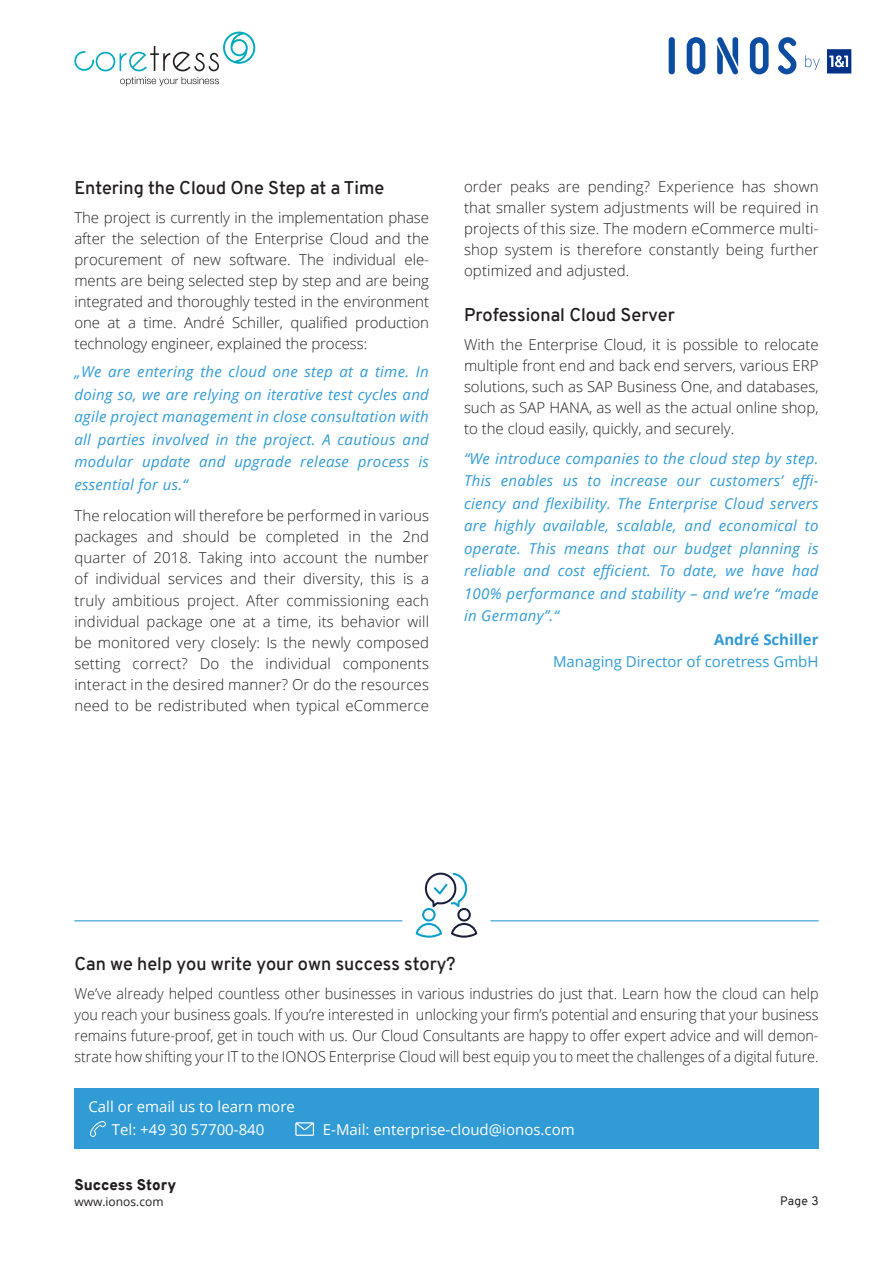
<style>
.page{position:relative;width:893px;height:1263px;background:#fff}
.page>*{position:absolute;margin:0;border:0;box-sizing:border-box;transform-origin:0 0}
.paragraph_headline{font:600 18px "Overpass";color:#231f20}
.standard_text_cont{font:300 15px/21px "Open Sans";color:#231f20;text-align:justify}
.quotes{font:italic 15px/22.5px "Open Sans";letter-spacing:.02em;color:#319bd6;text-align:justify}
.standard_text_cont-2{font:300 15px/21px "Open Sans";color:#231f20;text-align:justify;scale:.96 1}
.t1{font:15px/22.5px "Open Sans";color:#fff;text-align:center}
.quote_owner_positi{font:15px "Open Sans";color:#319bd6}
.quote_owner_name{font:700 15px "Open Sans";color:#319bd6}
.t2{font:900 15px "Overpass";color:#231f20}
.t3{font:12px "Open Sans";color:#231f20}
.t4{font:12px "Overpass";color:#231f20}
</style>
<div class="page">
<svg style="left:120px;top:77px;width:99px;height:9px"></svg>
<svg style="left:74px;top:32px;width:181px;height:39px"></svg>
<svg style="left:778px;top:37px;width:19px;height:37px"></svg>
<svg style="left:750px;top:37px;width:19px;height:37px"></svg>
<svg style="left:717px;top:37px;width:21px;height:37px"></svg>
<svg style="left:687px;top:37px;width:18px;height:37px"></svg>
<svg style="left:669px;top:37px;width:6px;height:37px"></svg>
<svg style="left:805px;top:55px;width:15px;height:15px"></svg>
<svg style="left:827px;top:49px;width:25px;height:25px"></svg>
<svg style="left:827px;top:49px;width:24px;height:24px"></svg>
<hr style="left:74px;top:920px;width:328px;height:1px;background:#319bd6">
<hr style="left:491px;top:920px;width:328px;height:1px;background:#319bd6">
<svg style="left:416px;top:872px;width:61px;height:66px"></svg>
<div style="left:74px;top:1088px;width:745px;height:60px;background:#319bd6"></div>
<p class="paragraph_headline" style="left:74px;top:175px;width:311px">Entering the Cloud One Step at a Time</p>
<p class="standard_text_cont" style="left:74px;top:207px;width:356px">The project is currently in the implementation phase after the selection of the Enterprise Cloud and the procurement of new software. The individual ele&shy;ments are being selected step by step and are being integrated and thoroughly tested in the environment one at a time. André Schiller, qualified production technology engineer, explained the process:</p>
<p class="quotes" style="left:74px;top:360px;width:356px">„We are entering the cloud one step at a time. In doing so, we are relying on iterative test cycles and agile project management in close consultation with all parties involved in the project. A cautious and modular update and upgrade release process is essential for us.“</p>
<p class="standard_text_cont" style="left:74px;top:505px;width:356px">The relocation will therefore be performed in various packages and should be completed in the 2nd quarter of 2018. Taking into account the number of individual services and their diversity, this is a truly ambitious project. After commissioning each individual package one at a time, its behavior will be monitored very closely: Is the newly composed setting correct? Do the individual components interact in the desired manner? Or do the resources need to be redistributed when typical eCommerce</p>
<p class="standard_text_cont" style="left:464px;top:176px;width:356px">order peaks are pending? Experience has shown that smaller system adjustments will be required in projects of this size. The modern eCommerce multi&shy;shop system is therefore constantly being further optimized and adjusted.</p>
<p class="paragraph_headline" style="left:464px;top:302px;width:212px">Professional Cloud Server</p>
<p class="standard_text_cont" style="left:464px;top:334px;width:356px">With the Enterprise Cloud, it is possible to relocate multiple front end and back end servers, various ERP solutions, such as SAP Business One, and databases, such as SAP HANA, as well as the actual online shop, to the cloud easily, quickly, and securely.</p>
<p class="quotes" style="left:464px;top:447px;width:356px">“We introduce companies to the cloud step by step.<br>This enables us to increase our customers’ effi&shy;ciency and flexibility. The Enterprise Cloud servers are highly available, scalable, and economical to operate. This means that our budget planning is reliable and cost efficient. To date, we have had 100% performance and stability – and we’re “made in Germany”.“</p>
<p class="quote_owner_name" style="left:714px;top:628px;width:106px">André Schiller</p>
<p class="quote_owner_positi" style="left:553px;top:651px;width:267px">Managing Director of coretress GmbH</p>
<p class="paragraph_headline" style="left:74px;top:951px;width:383px">Can we help you write your own success story?</p>
<p class="standard_text_cont-2" style="left:74px;top:982px;width:777px">We’ve already helped countless other businesses in various industries do just that. Learn how the cloud can help you reach your business goals. If you’re interested in unlocking your firm’s potential and ensuring that your business remains future-proof, get in touch with us. Our Cloud Consultants are happy to offer expert advice and will demon&shy;strate how shifting your IT to the IONOS Enterprise Cloud will best equip you to meet the challenges of a digital future.</p>
<p class="t1" style="left:88px;top:1095px;width:208px">Call or email us to learn more<br>Tel: +49 30 57700-840</p>
<p class="t1" style="left:323px;top:1117px;width:253px">E-Mail: enterprise-cloud@ionos.com</p>
<p class="t2" style="left:74px;top:1174px;width:103px">Success Story</p>
<p class="t3" style="left:74px;top:1193px;width:91px">www.ionos.com</p>
<p class="t4" style="left:780px;top:1193px;width:40px">Page 3</p>
</div>
